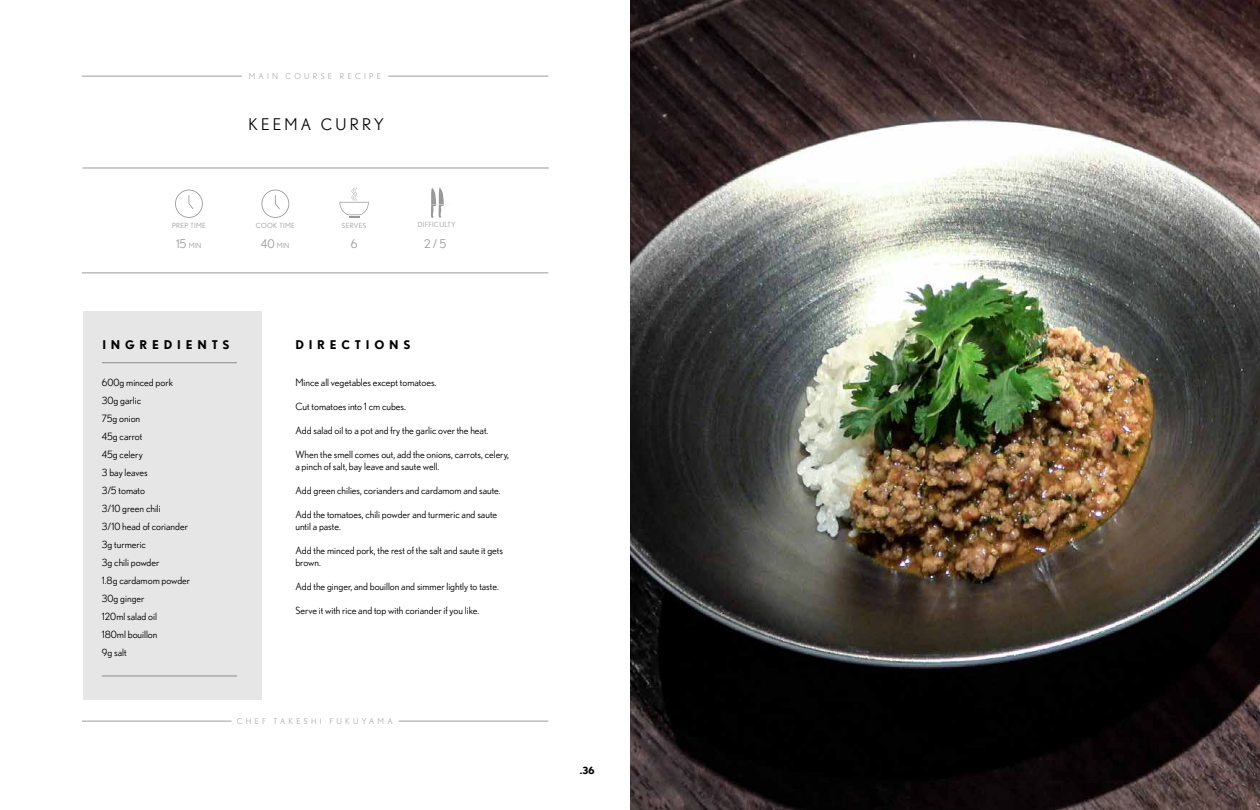
<style>
.page{position:relative;width:1260px;height:810px;background:#fff}
.page>*{position:absolute;margin:0;border:0;box-sizing:border-box;transform-origin:0 0}
.t1{font:16px "Nobel";letter-spacing:.2em;color:#000}
.t2{font:700 12px "Nobel";letter-spacing:.4em;color:#000}
.t3{font:12px "Nobel";color:#999}
.t4{font:10px/18px "Nobel";color:#000}
.t5{font:700 10px "Nobel";color:#000}
.t6{font:8px "Nobel";letter-spacing:.4em;color:#a9abae}
.t7{font:7px "Nobel";letter-spacing:.05em;color:#999}
.s1{font-size:12px}
</style>
<div class="page">
<div style="left:83px;top:311px;width:178px;height:388px;background:#e6e6e6"></div>
<hr style="left:82px;top:76px;width:160px;height:1px;background:#000">
<hr style="left:388px;top:76px;width:160px;height:1px;background:#000">
<hr style="left:82px;top:273px;width:466px;height:1px;background:#000">
<svg style="left:175px;top:190px;width:28px;height:28px"></svg>
<svg style="left:339px;top:188px;width:30px;height:30px"></svg>
<svg style="left:261px;top:190px;width:28px;height:28px"></svg>
<hr style="left:82px;top:721px;width:149px;height:1px;background:#000">
<hr style="left:399px;top:721px;width:149px;height:1px;background:#000">
<hr style="left:102px;top:362px;width:135px;height:1px;background:#000">
<hr style="left:82px;top:168px;width:467px;height:1px;background:#000">
<img style="left:630px;top:0;width:630px;height:810px">
<svg style="left:431px;top:187px;width:13px;height:31px"></svg>
<hr style="left:102px;top:676px;width:135px;height:1px;background:#000">
<p class="t6" style="left:249px;top:72px;width:134px">MAIN COURSE RECIPE</p>
<p class="t7" style="left:172px;top:221px;width:35px">PREP TIME</p>
<p class="t7" style="left:176px;top:242px;width:27px"><span class="s1">15</span> MIN</p>
<h1 class="t1" style="left:248px;top:115px;width:137px">KEEMA CURRY</h1>
<p class="t7" style="left:256px;top:221px;width:40px">COOK TIME</p>
<p class="t7" style="left:261px;top:242px;width:30px"><span class="s1">40</span> MIN</p>
<p class="t7" style="left:342px;top:221px;width:26px">SERVES</p>
<p class="t3" style="left:351px;top:237px;width:8px">6</p>
<p class="t7" style="left:418px;top:221px;width:39px">DIFFICULTY</p>
<p class="t3" style="left:424px;top:237px;width:24px">2 / 5</p>
<p class="t2" style="left:102px;top:337px;width:129px">INGREDIENTS</p>
<p class="t2" style="left:295px;top:337px;width:117px">DIRECTIONS</p>
<p class="t4" style="left:295px;top:373px;width:143px">Mince all vegetables except tomatoes.</p>
<p class="t4" style="left:295px;top:397px;width:112px">Cut tomatoes into 1 cm cubes.</p>
<p class="t4" style="left:295px;top:421px;width:194px">Add salad oil to a pot and fry the garlic over the heat.</p>
<p class="t4" style="left:295px;top:448px;width:215px;line-height:12px">When the smell comes out, add the onions, carrots, celery, a pinch of salt, bay leave and saute well.</p>
<p class="t4" style="left:295px;top:481px;width:207px">Add green chilies, corianders and cardamom and saute.</p>
<p class="t4" style="left:295px;top:508px;width:203px;line-height:12px">Add the tomatoes, chili powder and turmeric and saute until a paste.</p>
<p class="t4" style="left:295px;top:544px;width:209px;line-height:12px">Add the minced pork, the rest of the salt and saute it gets brown.</p>
<p class="t4" style="left:295px;top:577px;width:205px">Add the ginger, and bouillon and simmer lightly to taste.</p>
<p class="t4" style="left:295px;top:601px;width:185px">Serve it with rice and top with coriander if you like.</p>
<p class="t4" style="left:102px;top:373px;width:90px">600g minced pork<br>30g garlic<br>75g onion<br>45g carrot<br>45g celery<br>3 bay leaves<br>3/5 tomato<br>3/10 green chili<br>3/10 head of coriander<br>3g turmeric<br>3g chili powder<br>1.8g cardamom powder<br>30g ginger<br>120ml salad oil<br>180ml bouillon<br>9g salt</p>
<p class="t6" style="left:237px;top:717px;width:157px">CHEF TAKESHI FUKUYAMA</p>
<p class="t5" style="left:580px;top:764px;width:16px">.36</p>
</div>
